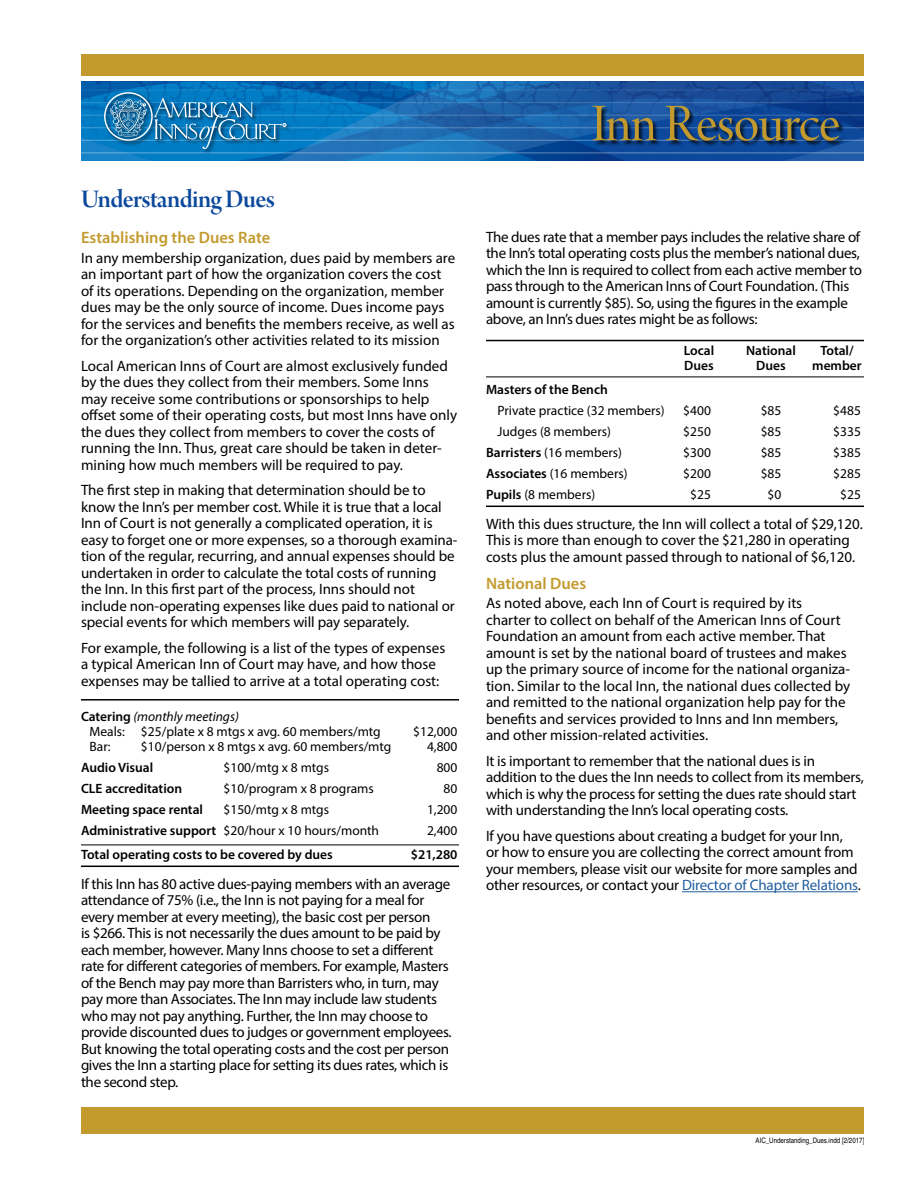
<style>
.page{position:relative;width:918px;height:1188px;background:#fff}
.page>*{position:absolute;margin:0;border:0;box-sizing:border-box;transform-origin:0 0}
.t1{font:56.1px "Arno Pro Display";letter-spacing:-.015em;color:#c39a2d}
.Subhead_1{font:27px "Arno Pro Smbd Display";letter-spacing:-.025em;color:#0c499c}
.Subhead_2{font:600 16.5px "Myriad Pro";color:#c39a2d}
.Body_Text{font:15px/16.5px "Myriad Pro";letter-spacing:-.005em;color:#000}
.Body_Text-2{font:13.5px "Myriad Pro";color:#000}
.Body_Text-3{font:600 13.5px "Myriad Pro";color:#000}
.Body_Text-4{font:italic 13.5px "Myriad Pro";color:#000}
.t2{font:condensed 7.5px "Helvetica";color:#000}
.s1{font-weight:600;font-style:normal}
.s2{font-weight:600}
.s3{color:#215e9e}
</style>
<div class="page">
<img style="left:81px;top:81px;width:783px;height:80px">
<hr style="left:81px;top:89px;width:783px;height:2px;background:#fff">
<hr style="left:81px;top:102px;width:783px;height:1px;background:#fff">
<hr style="left:81px;top:115px;width:783px;height:1px;background:#fff">
<hr style="left:81px;top:127px;width:783px;height:1px;background:#fff">
<hr style="left:81px;top:140px;width:783px;height:1px;background:#fff">
<hr style="left:81px;top:152px;width:783px;height:1px;background:#fff">
<div style="left:81px;top:1107px;width:783px;height:27px;background:#c39a2d"></div>
<div style="left:81px;top:54px;width:783px;height:27px;background:#c39a2d"></div>
<hr style="left:81px;top:77px;width:783px;height:4px;background:#fff">
<div style="left:103px;top:91px;width:188px;height:64px;background:#000;opacity:.75"></div>
<svg style="left:110px;top:99px;width:37px;height:38px"></svg>
<div style="left:104px;top:92px;width:49px;height:49px;border:1px solid #fff;border-radius:50%"></div>
<svg style="left:154px;top:97px;width:132px;height:52px;background:#2582ba"></svg>
<div style="left:593px;top:106px;width:252px;height:41px;background:#000;opacity:.75"></div>
<hr style="left:81px;top:699px;width:378px;height:2px;background:#000">
<hr style="left:81px;top:845px;width:378px;height:1px;background:#000">
<hr style="left:81px;top:866px;width:378px;height:1px;background:#000">
<hr style="left:486px;top:340px;width:378px;height:1px;background:#000">
<hr style="left:486px;top:377px;width:378px;height:1px;background:#000">
<hr style="left:486px;top:506px;width:378px;height:1px;background:#000">
<hr style="left:682px;top:891px;width:176px;height:1px;background:#215e9e">
<p class="Subhead_1" style="left:81px;top:184px;width:196px">Understanding Dues</p>
<p class="Subhead_2" style="left:81px;top:227px;width:191px">Establishing the Dues Rate</p>
<p class="Body_Text" style="left:81px;top:249px;width:376px">In any membership organization, dues paid by members are an important part of how the organization covers the cost of its operations. Depending on the organization, member dues may be the only source of income. Dues income pays for the services and benefits the members receive, as well as for the organization’s other activities related to its mission</p>
<p class="Body_Text" style="left:81px;top:357px;width:378px">Local American Inns of Court are almost exclusively funded by the dues they collect from their members. Some Inns may receive some contributions or sponsorships to help offset some of their operating costs, but most Inns have only the dues they collect from members to cover the costs of running the Inn. Thus, great care should be taken in deter&shy;mining how much members will be required to pay.</p>
<p class="Body_Text" style="left:81px;top:482px;width:378px">The first step in making that determination should be to know the Inn’s per member cost. While it is true that a local Inn of Court is not generally a complicated operation, it is easy to forget one or more expenses, so a thorough examina&shy;tion of the regular, recurring, and annual expenses should be undertaken in order to calculate the total costs of running the Inn. In this first part of the process, Inns should not include non-operating expenses like dues paid to national or special events for which members will pay separately.</p>
<p class="Body_Text" style="left:81px;top:639px;width:366px">For example, the following is a list of the types of expenses a typical American Inn of Court may have, and how those expenses may be tallied to arrive at a total operating cost:</p>
<p class="Body_Text-4" style="left:81px;top:708px;width:159px"><span class="s1">Catering</span> (monthly meetings)</p>
<p class="Body_Text-2" style="left:90px;top:723px;width:293px">Meals: $25/plate x 8 mtgs x avg. 60 members/mtg</p>
<p class="Body_Text-2" style="left:413px;top:723px;width:46px">$12,000</p>
<p class="Body_Text-2" style="left:90px;top:738px;width:23px">Bar:</p>
<p class="Body_Text-2" style="left:141px;top:738px;width:252px">$10/person x 8 mtgs x avg. 60 members/mtg</p>
<p class="Body_Text-2" style="left:427px;top:738px;width:32px">4,800</p>
<p class="Body_Text-3" style="left:81px;top:759px;width:74px">Audio Visual</p>
<p class="Body_Text-2" style="left:224px;top:759px;width:107px">$100/mtg x 8 mtgs</p>
<p class="Body_Text-2" style="left:437px;top:759px;width:22px">800</p>
<p class="Body_Text-3" style="left:81px;top:780px;width:103px">CLE accreditation</p>
<p class="Body_Text-2" style="left:224px;top:780px;width:152px">$10/program x 8 programs</p>
<p class="Body_Text-2" style="left:444px;top:780px;width:15px">80</p>
<p class="Body_Text-3" style="left:81px;top:801px;width:124px">Meeting space rental</p>
<p class="Body_Text-2" style="left:224px;top:801px;width:107px">$150/mtg x 8 mtgs</p>
<p class="Body_Text-2" style="left:427px;top:801px;width:32px">1,200</p>
<p class="Body_Text-2" style="left:81px;top:822px;width:300px"><span class="s2">Administrative support</span> $20/hour x 10 hours/month</p>
<p class="Body_Text-2" style="left:427px;top:822px;width:32px">2,400</p>
<p class="Body_Text-3" style="left:81px;top:846px;width:253px">Total operating costs to be covered by dues</p>
<p class="Body_Text-3" style="left:411px;top:846px;width:48px">$21,280</p>
<p class="Body_Text" style="left:81px;top:875px;width:372px">If this Inn has 80 active dues-paying members with an average attendance of 75% (i.e., the Inn is not paying for a meal for every member at every meeting), the basic cost per person<br>is $266. This is not necessarily the dues amount to be paid by each member, however. Many Inns choose to set a different rate for different categories of members. For example, Masters of the Bench may pay more than Barristers who, in turn, may pay more than Associates. The Inn may include law students who may not pay anything. Further, the Inn may choose to provide discounted dues to judges or government employees.<br>But knowing the total operating costs and the cost per person gives the Inn a starting place for setting its dues rates, which is the second step.</p>
<p class="t1" style="left:591px;top:93px;width:251px">Inn Resource</p>
<p class="Body_Text" style="left:486px;top:228px;width:378px">The dues rate that a member pays includes the relative share of the Inn’s total operating costs plus the member’s national dues, which the Inn is required to collect from each active member to pass through to the American Inns of Court Foundation. (This amount is currently $85). So, using the figures in the example above, an Inn’s dues rates might be as follows:</p>
<p class="Body_Text-3" style="left:684px;top:342px;width:32px">Local</p>
<p class="Body_Text-3" style="left:746px;top:342px;width:51px">National</p>
<p class="Body_Text-3" style="left:820px;top:342px;width:35px">Total/</p>
<p class="Body_Text-3" style="left:684px;top:357px;width:31px">Dues</p>
<p class="Body_Text-3" style="left:756px;top:357px;width:31px">Dues</p>
<p class="Body_Text-3" style="left:812px;top:357px;width:51px">member</p>
<p class="Body_Text-3" style="left:486px;top:381px;width:123px">Masters of the Bench</p>
<p class="Body_Text-2" style="left:497px;top:402px;width:169px">Private practice (32 members)</p>
<p class="Body_Text-2" style="left:683px;top:402px;width:29px">$400</p>
<p class="Body_Text-2" style="left:761px;top:402px;width:22px">$85</p>
<p class="Body_Text-2" style="left:833px;top:402px;width:29px">$485</p>
<p class="Body_Text-2" style="left:497px;top:423px;width:115px">Judges (8 members)</p>
<p class="Body_Text-2" style="left:683px;top:423px;width:29px">$250</p>
<p class="Body_Text-2" style="left:761px;top:423px;width:22px">$85</p>
<p class="Body_Text-2" style="left:833px;top:423px;width:29px">$335</p>
<p class="Body_Text-2" style="left:486px;top:444px;width:138px"><span class="s2">Barristers</span> (16 members)</p>
<p class="Body_Text-2" style="left:683px;top:444px;width:29px">$300</p>
<p class="Body_Text-2" style="left:761px;top:444px;width:22px">$85</p>
<p class="Body_Text-2" style="left:833px;top:444px;width:29px">$385</p>
<p class="Body_Text-2" style="left:486px;top:465px;width:143px"><span class="s2">Associates</span> (16 members)</p>
<p class="Body_Text-2" style="left:683px;top:465px;width:29px">$200</p>
<p class="Body_Text-2" style="left:761px;top:465px;width:22px">$85</p>
<p class="Body_Text-2" style="left:833px;top:465px;width:29px">$285</p>
<p class="Body_Text-2" style="left:486px;top:486px;width:111px"><span class="s2">Pupils</span> (8 members)</p>
<p class="Body_Text-2" style="left:690px;top:486px;width:22px">$25</p>
<p class="Body_Text-2" style="left:768px;top:486px;width:15px">$0</p>
<p class="Body_Text-2" style="left:840px;top:486px;width:22px">$25</p>
<p class="Body_Text" style="left:486px;top:515px;width:378px">With this dues structure, the Inn will collect a total of $29,120.<br>This is more than enough to cover the $21,280 in operating costs plus the amount passed through to national of $6,120.</p>
<p class="Subhead_2" style="left:486px;top:573px;width:102px">National Dues</p>
<p class="Body_Text" style="left:486px;top:595px;width:366px">As noted above, each Inn of Court is required by its charter to collect on behalf of the American Inns of Court Foundation an amount from each active member. That amount is set by the national board of trustees and makes up the primary source of income for the national organiza&shy;tion. Similar to the local Inn, the national dues collected by and remitted to the national organization help pay for the benefits and services provided to Inns and Inn members, and other mission-related activities.</p>
<p class="Body_Text" style="left:486px;top:752px;width:379px">It is important to remember that the national dues is in addition to the dues the Inn needs to collect from its members, which is why the process for setting the dues rate should start with understanding the Inn’s local operating costs.</p>
<p class="Body_Text" style="left:486px;top:827px;width:376px">If you have questions about creating a budget for your Inn,<br>or how to ensure you are collecting the correct amount from your members, please visit our website for more samples and other resources, or contact your <span class="s3">Director of Chapter Relations</span>.</p>
<p class="t2" style="left:756px;top:1136px;width:110px">AIC_Understanding_Dues.indd [2/2017]</p>
</div>
